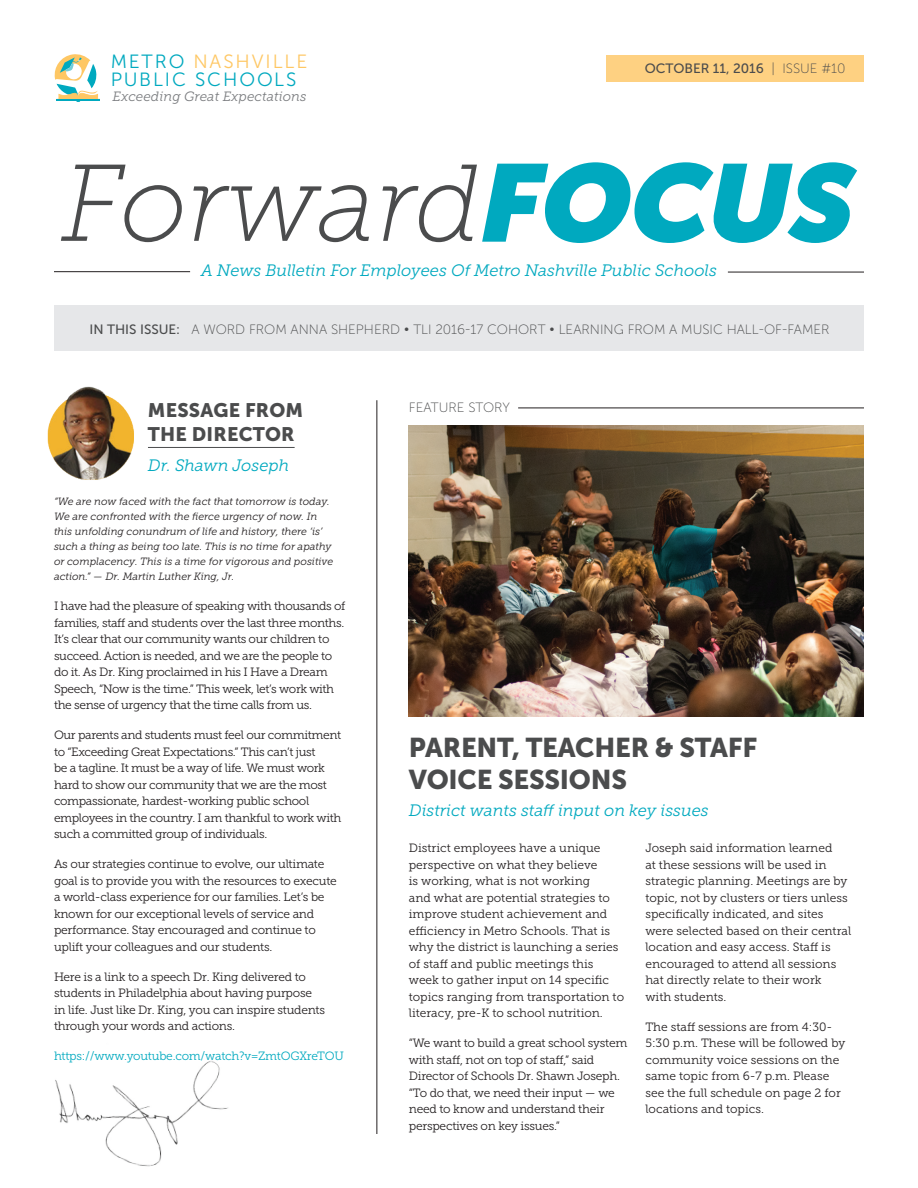
<style>
.page{position:relative;width:918px;height:1188px;background:#fff}
.page>*{position:absolute;margin:0;border:0;box-sizing:border-box;transform-origin:0 0}
.t1{font:27px/32.4px "Museo Sans 900";letter-spacing:-.01em;color:#4b4c4d}
.t2{font:19.5px/23.4px "Museo Sans 900";letter-spacing:.01em;color:#4b4c4d}
.t3{font:19.2px/18.1px "Museo Sans 300";letter-spacing:.1em;color:#00a9bf}
.t4{font:italic 16.5px "Museo Slab 300";color:#00a9bf}
.t5{font:13.5px "Museo Sans 100";color:#4b4c4d}
.t6{font:italic 13.5px "Museo Slab 300";letter-spacing:.005em;color:#797b7e}
.t7{font:13.5px "Museo Sans 500";color:#4b4c4d}
.t8{font:12px/16.5px "Museo Slab 300";letter-spacing:-.02em;color:#231f20}
.t9{font:12px/16.5px "Museo Slab 300";color:#231f20}
.t10{font:12px "Museo Slab 300";letter-spacing:-.02em;color:#00a9bf}
.t11{font:italic 10.5px/15px "Museo Slab 300";color:#231f20}
.s1{color:#fec764}
.s2{font-family:"Museo Sans 100"}
.s3{font-family:"Museo Sans 500"}
</style>
<div class="page">
<hr style="left:377px;top:400px;width:1px;height:734px;background:#231f20">
<hr style="left:148px;top:447px;width:147px;height:1px;background:#4b4c4d">
<img style="left:47px;top:386px;width:87px;height:94px">
<hr style="left:728px;top:272px;width:136px;height:1px;background:#231f20">
<hr style="left:54px;top:271px;width:136px;height:1px;background:#231f20">
<div style="left:54px;top:305px;width:810px;height:46px;background:#e6e7e9"></div>
<svg style="left:61px;top:165px;width:121px;height:77px"></svg>
<svg style="left:193px;top:185px;width:176px;height:57px"></svg>
<svg style="left:382px;top:162px;width:475px;height:81px"></svg>
<div style="left:606px;top:55px;width:257px;height:26px;background:#fed182"></div>
<svg style="left:55px;top:54px;width:45px;height:48px"></svg>
<img style="left:55px;top:1061px;width:173px;height:106px">
<img style="left:409px;top:426px;width:455px;height:291px">
<hr style="left:518px;top:408px;width:346px;height:1px;background:#231f20">
<h3 class="t3" style="left:111px;top:52px;width:198px">METRO <span class="s1">NASHVILLE<br></span>PUBLIC SCHOOLS</h3>
<p class="t6" style="left:113px;top:89px;width:195px">Exceeding Great Expectations</p>
<p class="t7" style="left:645px;top:61px;width:202px">OCTOBER 11, 2016 <span class="s2">| ISSUE #10</span></p>
<h3 class="t4" style="left:201px;top:261px;width:518px">A News Bulletin For Employees Of Metro Nashville Public Schools</h3>
<p class="t5" style="left:89px;top:323px;width:742px"><span class="s3">IN THIS ISSUE:</span> A WORD FROM ANNA SHEPHERD • TLI 2016-17 COHORT • LEARNING FROM A MUSIC HALL-OF-FAMER</p>
<h2 class="t2" style="left:148px;top:399px;width:157px">MESSAGE FROM<br>THE DIRECTOR</h2>
<h3 class="t4" style="left:148px;top:456px;width:143px">Dr. Shawn Joseph</h3>
<p class="t11" style="left:54px;top:494px;width:281px">“We are now faced with the fact that tomorrow is today.<br>We are confronted with the fierce urgency of now. In this unfolding conundrum of life and history, there ‘is’ such a thing as being too late. This is no time for apathy or complacency. This is a time for vigorous and positive action.” — Dr. Martin Luther King, Jr.</p>
<p class="t8" style="left:54px;top:598px;width:293px">I have had the pleasure of speaking with thousands of families, staff and students over the last three months.<br>It’s clear that our community wants our children to succeed. Action is needed, and we are the people to do it. As Dr. King proclaimed in his I Have a Dream Speech, “Now is the time.” This week, let’s work with the sense of urgency that the time calls from us.</p>
<p class="t8" style="left:54px;top:727px;width:289px">Our parents and students must feel our commitment to “Exceeding Great Expectations.” This can’t just<br>be a tagline. It must be a way of life. We must work hard to show our community that we are the most compassionate, hardest-working public school employees in the country. I am thankful to work with such a committed group of individuals.</p>
<p class="t8" style="left:54px;top:856px;width:284px">As our strategies continue to evolve, our ultimate goal is to provide you with the resources to execute a world-class experience for our families. Let’s be known for our exceptional levels of service and performance. Stay encouraged and continue to uplift your colleagues and our students.</p>
<p class="t8" style="left:54px;top:969px;width:273px">Here is a link to a speech Dr. King delivered to students in Philadelphia about having purpose in life. Just like Dr. King, you can inspire students through your words and actions.</p>
<p class="t10" style="left:54px;top:1050px;width:292px">https://www.youtube.com/watch?v=ZmtOGXreTOU</p>
<p class="t5" style="left:409px;top:400px;width:103px">FEATURE STORY</p>
<h1 class="t1" style="left:409px;top:731px;width:350px">PARENT, TEACHER &amp; STAFF<br>VOICE SESSIONS</h1>
<h3 class="t4" style="left:409px;top:801px;width:301px">District wants staff input on key issues</h3>
<p class="t9" style="left:409px;top:840px;width:217px">District employees have a unique perspective on what they believe<br>is working, what is not working<br>and what are potential strategies to improve student achievement and efficiency in Metro Schools. That is why the district is launching a series of staff and public meetings this week to gather input on 14 specific topics ranging from transportation to literacy, pre-K to school nutrition.</p>
<p class="t8" style="left:409px;top:1035px;width:220px">“We want to build a great school system with staff, not on top of staff,” said Director of Schools Dr. Shawn Joseph. “To do that, we need their input — we need to know and understand their perspectives on key issues.”</p>
<p class="t9" style="left:645px;top:840px;width:207px">Joseph said information learned<br>at these sessions will be used in strategic planning. Meetings are by topic, not by clusters or tiers unless specifically indicated, and sites were selected based on their central location and easy access. Staff is encouraged to attend all sessions hat directly relate to their work<br>with students.</p>
<p class="t9" style="left:645px;top:1018px;width:201px">The staff sessions are from 4:30-<br>5:30 p.m. These will be followed by community voice sessions on the same topic from 6-7 p.m. Please see the full schedule on page 2 for locations and topics.</p>
</div>
